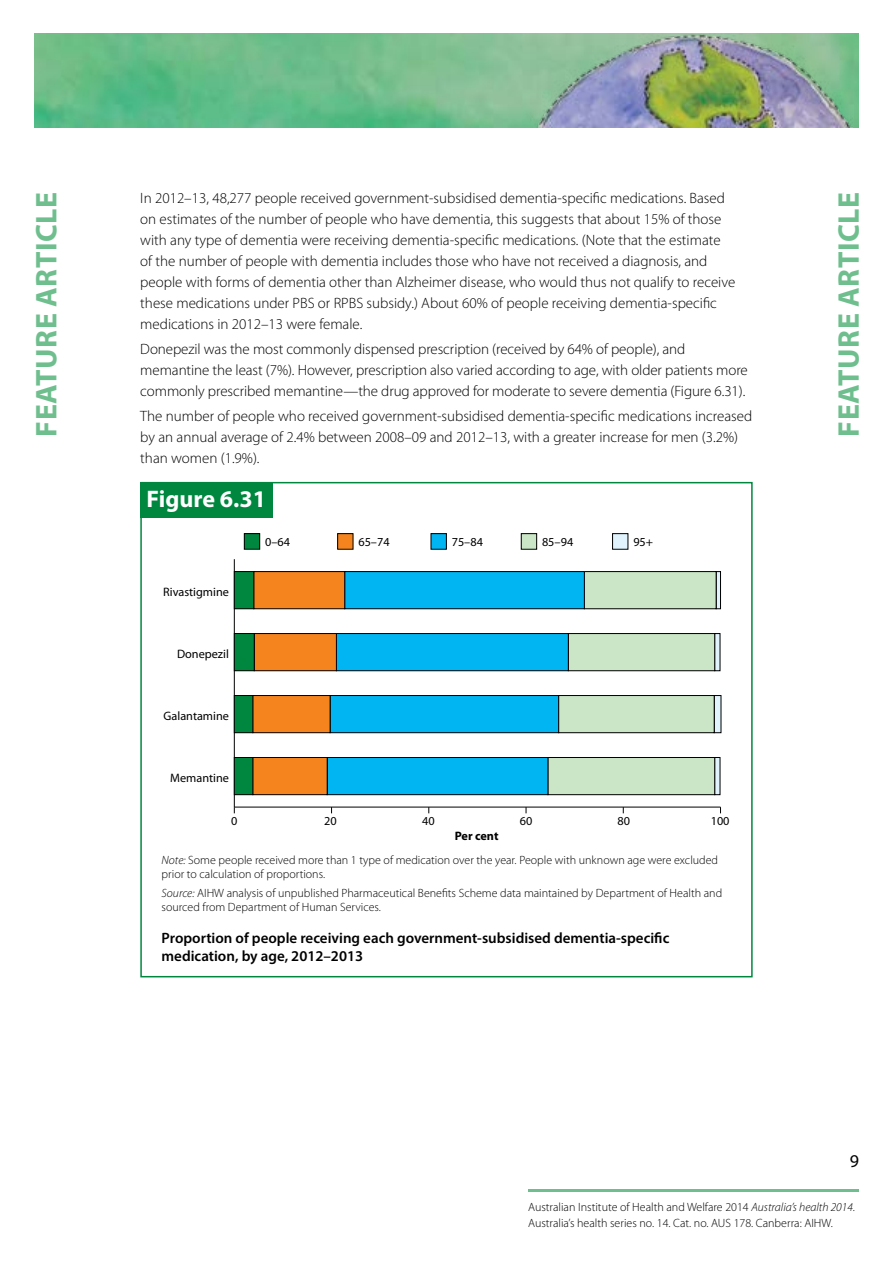
<style>
.page{position:relative;width:893px;height:1263px;background:#fff}
.page>*{position:absolute;margin:0;border:0;box-sizing:border-box;transform-origin:0 0}
.t1{font:700 30px "Myriad Pro";letter-spacing:.02em;color:#6fbf8e}
.t2{font:700 24px "Myriad Pro";color:#fff}
.t3{font:18px "Myriad Pro";color:#000}
.BODY_-_Text{font:300 15px/21px "Myriad Pro";color:#000}
.t4{font:600 15px/18.8px "Myriad Pro";color:#000}
.t5{font:12.3px "Myriad Pro";color:#000}
.t6{font:700 12.3px "Myriad Pro";letter-spacing:-.005em;color:#000}
.t7{font:300 12px/14.4px "Myriad Pro";color:#000}
.s1{font-style:italic}
</style>
<div class="page">
<hr style="left:528px;top:1189px;width:331px;height:2px;background:#6fbf8e">
<img style="left:34px;top:34px;width:825px;height:93px">
<img style="left:530px;top:34px;width:322px;height:93px">
<svg style="left:140px;top:481px;width:613px;height:497px"></svg>
<div style="left:140px;top:483px;width:132px;height:35px;background:#00873f"></div>
<p class="BODY_-_Text" style="left:140px;top:187px;width:597px">In 2012–13, 48,277 people received government-subsidised dementia-specific medications. Based on estimates of the number of people who have dementia, this suggests that about 15% of those with any type of dementia were receiving dementia-specific medications. (Note that the estimate of the number of people with dementia includes those who have not received a diagnosis, and people with forms of dementia other than Alzheimer disease, who would thus not qualify to receive these medications under PBS or RPBS subsidy.) About 60% of people receiving dementia-specific medications in 2012–13 were female.</p>
<p class="BODY_-_Text" style="left:140px;top:338px;width:609px">Donepezil was the most commonly dispensed prescription (received by 64% of people), and memantine the least (7%). However, prescription also varied according to age, with older patients more commonly prescribed memantine—the drug approved for moderate to severe dementia (Figure 6.31).</p>
<p class="BODY_-_Text" style="left:140px;top:405px;width:613px">The number of people who received government-subsidised dementia-specific medications increased by an annual average of 2.4% between 2008–09 and 2012–13, with a greater increase for men (3.2%) than women (1.9%).</p>
<h1 class="t1" style="left:27px;top:437px;width:246px;rotate:-90deg">FEATURE ARTICLE</h1>
<h1 class="t1" style="left:829px;top:437px;width:246px;rotate:-90deg">FEATURE ARTICLE</h1>
<h2 class="t2" style="left:147px;top:483px;width:121px">Figure 6.31</h2>
<p class="t5" style="left:163px;top:584px;width:67px">Rivastigmine</p>
<p class="t5" style="left:177px;top:646px;width:53px">Donepezil</p>
<p class="t5" style="left:164px;top:708px;width:67px">Galantamine</p>
<p class="t5" style="left:170px;top:770px;width:60px">Memantine</p>
<p class="t5" style="left:265px;top:534px;width:26px">0–64</p>
<p class="t5" style="left:358px;top:534px;width:33px">65–74</p>
<p class="t5" style="left:452px;top:534px;width:33px">75–84</p>
<p class="t5" style="left:542px;top:534px;width:33px">85–94</p>
<p class="t5" style="left:633px;top:534px;width:21px">95+</p>
<p class="t5" style="left:231px;top:813px;width:8px">0</p>
<p class="t5" style="left:324px;top:813px;width:14px">20</p>
<p class="t5" style="left:422px;top:813px;width:14px">40</p>
<p class="t5" style="left:520px;top:813px;width:14px">60</p>
<p class="t5" style="left:618px;top:813px;width:14px">80</p>
<p class="t5" style="left:711px;top:813px;width:20px">100</p>
<p class="t6" style="left:455px;top:828px;width:45px">Per cent</p>
<p class="t7" style="left:162px;top:852px;width:558px"><span class="s1">Note:</span> Some people received more than 1 type of medication over the year. People with unknown age were excluded prior to calculation of proportions.</p>
<p class="t7" style="left:162px;top:885px;width:562px"><span class="s1">Source:</span> AIHW analysis of unpublished Pharmaceutical Benefits Scheme data maintained by Department of Health and sourced from Department of Human Services.</p>
<p class="t4" style="left:162px;top:928px;width:509px">Proportion of people receiving each government-subsidised dementia-specific medication, by age, 2012–2013</p>
<p class="t3" style="left:850px;top:1150px;width:11px">9</p>
<p class="t7" style="left:528px;top:1198px;width:328px;line-height:16.5px">Australian Institute of Health and Welfare 2014 <span class="s1">Australia’s health 2014</span>.<br>Australia’s health series no. 14. Cat. no. AUS 178. Canberra: AIHW.</p>
</div>
